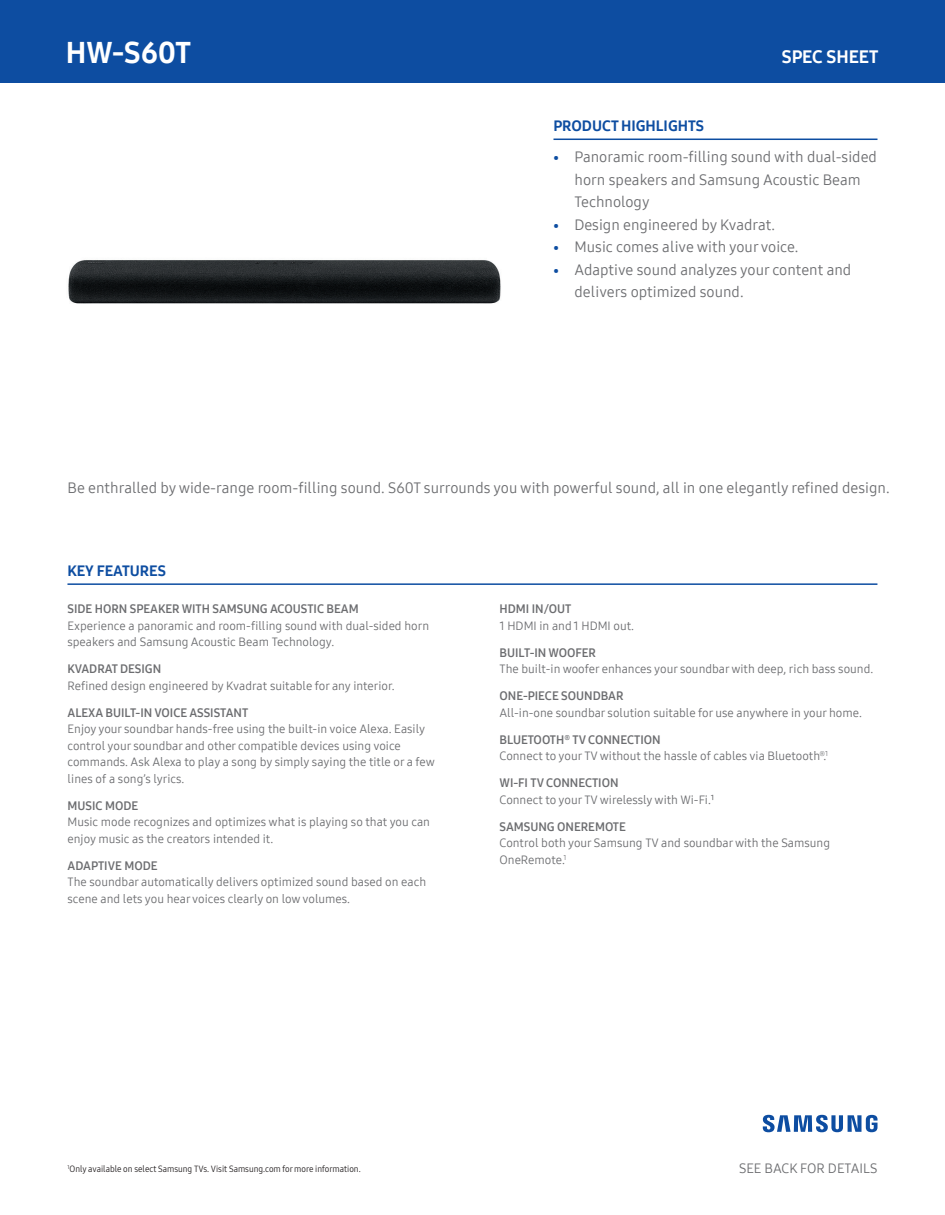
<style>
.page{position:relative;width:945px;height:1215px;background:#fff}
.page>*{position:absolute;margin:0;border:0;box-sizing:border-box;transform-origin:0 0}
.t1{font:30px "Samsung One 800";color:#fff}
.t2{font:18px "Samsung One 800";color:#fff}
.t3{font:15px/22.5px "Samsung One 400";color:#6c6d70}
.t4{font:15px "Samsung One 800";color:#0d4da1}
.t5{font:13.5px "Samsung One 400";color:#6c6d70}
.t6{font:12px/16.5px "Samsung One 400";color:#6c6d70}
.t7{font:12px "Samsung One 700";color:#6c6d70}
.t8{font:9px "Samsung One 400 C";color:#231f20}
.s1{font-family:"Samsung One 800";font-size:12px;color:#0d4da1}
</style>
<div class="page">
<div style="left:0;top:0;width:945px;height:83px;background:#0d4da1"></div>
<img style="left:68px;top:260px;width:433px;height:44px">
<svg style="left:763px;top:1115px;width:115px;height:17px"></svg>
<hr style="left:554px;top:139px;width:324px;height:1px;background:#0d4da1">
<hr style="left:67px;top:583px;width:810px;height:2px;background:#0d4da1">
<h1 class="t1" style="left:66px;top:32px;width:127px">HW-S60T</h1>
<h2 class="t2" style="left:782px;top:45px;width:98px">SPEC SHEET</h2>
<p class="t4" style="left:554px;top:116px;width:152px">PRODUCT HIGHLIGHTS</p>
<p class="t3" style="left:574px;top:146px;width:304px;text-indent:-21px"><span class="s1">•</span> Panoramic room-filling sound with dual-sided horn speakers and Samsung Acoustic Beam<br>Technology</p>
<p class="t3" style="left:554px;top:213px;width:223px"><span class="s1">•</span> Design engineered by Kvadrat.</p>
<p class="t3" style="left:554px;top:236px;width:247px"><span class="s1">•</span> Music comes alive with your voice.</p>
<p class="t3" style="left:574px;top:258px;width:278px;text-indent:-21px"><span class="s1">•</span> Adaptive sound analyzes your content and delivers optimized sound.</p>
<p class="t3" style="left:68px;top:476px;width:824px">Be enthralled by wide-range room-filling sound. S60T surrounds you with powerful sound, all in one elegantly refined design.</p>
<p class="t4" style="left:67px;top:561px;width:100px">KEY FEATURES</p>
<p class="t7" style="left:68px;top:601px;width:293px">SIDE HORN SPEAKER WITH SAMSUNG ACOUSTIC BEAM</p>
<p class="t6" style="left:68px;top:617px;width:363px">Experience a panoramic and room-filling sound with dual-sided horn speakers and Samsung Acoustic Beam Technology.</p>
<p class="t7" style="left:68px;top:661px;width:95px">KVADRAT DESIGN</p>
<p class="t6" style="left:68px;top:677px;width:329px">Refined design engineered by Kvadrat suitable for any interior.</p>
<p class="t7" style="left:68px;top:705px;width:182px">ALEXA BUILT-IN VOICE ASSISTANT</p>
<p class="t6" style="left:68px;top:721px;width:369px">Enjoy your soundbar hands-free using the built-in voice Alexa. Easily control your soundbar and other compatible devices using voice commands. Ask Alexa to play a song by simply saying the title or a few lines of a song’s lyrics.</p>
<p class="t7" style="left:68px;top:798px;width:72px">MUSIC MODE</p>
<p class="t6" style="left:68px;top:814px;width:364px">Music mode recognizes and optimizes what is playing so that you can enjoy music as the creators intended it.</p>
<p class="t7" style="left:68px;top:858px;width:92px">ADAPTIVE MODE</p>
<p class="t6" style="left:68px;top:874px;width:360px">The soundbar automatically delivers optimized sound based on each scene and lets you hear voices clearly on low volumes.</p>
<p class="t7" style="left:500px;top:601px;width:73px">HDMI IN/OUT</p>
<p class="t6" style="left:500px;top:617px;width:136px">1 HDMI in and 1 HDMI out.</p>
<p class="t7" style="left:500px;top:645px;width:98px">BUILT-IN WOOFER</p>
<p class="t6" style="left:500px;top:661px;width:375px">The built-in woofer enhances your soundbar with deep, rich bass sound.</p>
<p class="t7" style="left:500px;top:688px;width:126px">ONE-PIECE SOUNDBAR</p>
<p class="t6" style="left:500px;top:704px;width:364px">All-in-one soundbar solution suitable for use anywhere in your home.</p>
<p class="t7" style="left:500px;top:732px;width:163px">BLUETOOTH<sup>®</sup> TV CONNECTION</p>
<p class="t6" style="left:500px;top:748px;width:330px">Connect to your TV without the hassle of cables via Bluetooth<sup>®</sup>.<sup>1</sup></p>
<p class="t7" style="left:500px;top:775px;width:121px">WI-FI TV CONNECTION</p>
<p class="t6" style="left:500px;top:791px;width:217px">Connect to your TV wirelessly with Wi-Fi.¹</p>
<p class="t7" style="left:500px;top:819px;width:128px">SAMSUNG ONEREMOTE</p>
<p class="t6" style="left:500px;top:835px;width:332px">Control both your Samsung TV and soundbar with the Samsung<br>OneRemote.<sup>1</sup></p>
<p class="t8" style="left:68px;top:1163px;width:295px"><sup>1</sup>Only available on select Samsung TVs. Visit Samsung.com for more information.</p>
<p class="t5" style="left:739px;top:1159px;width:140px">SEE BACK FOR DETAILS</p>
</div>
